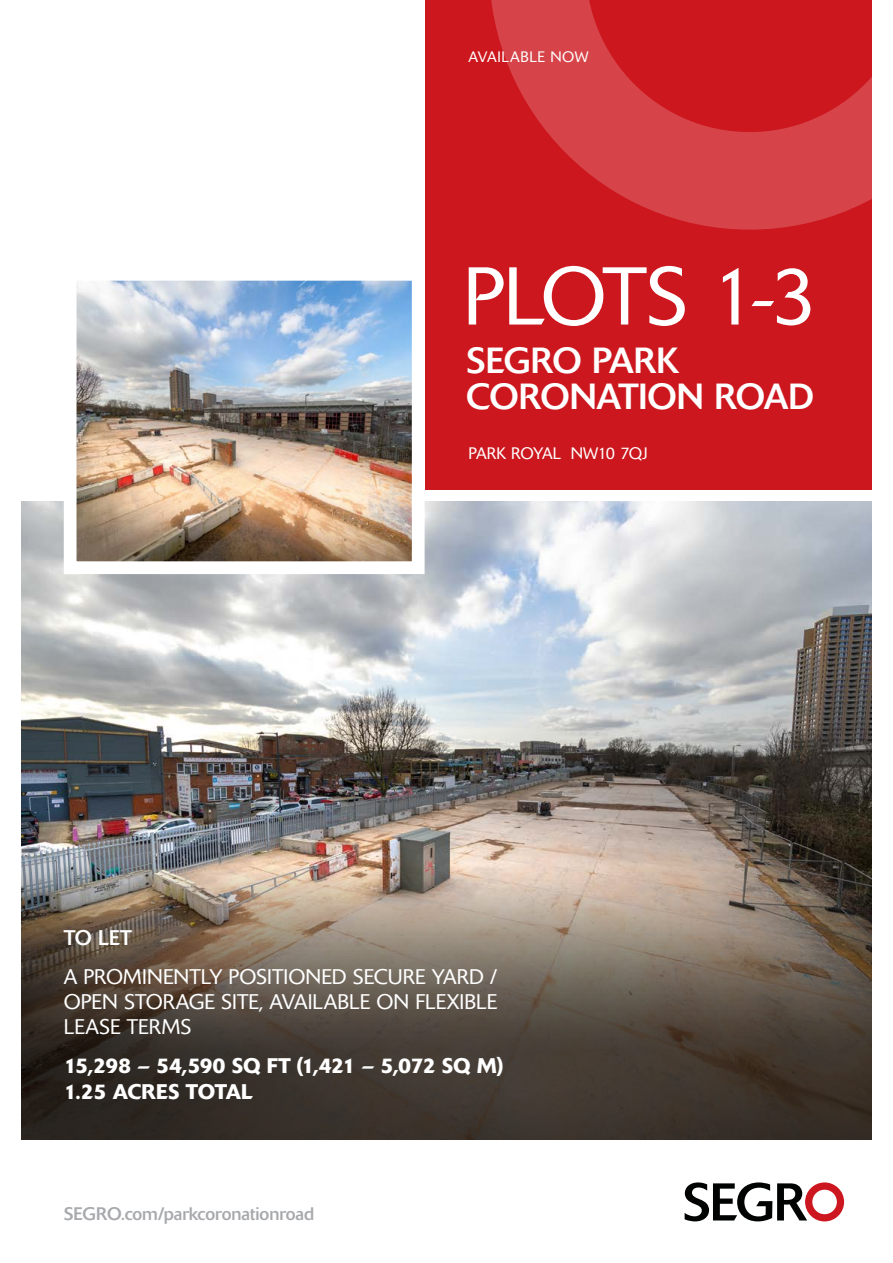
<style>
.page{position:relative;width:893px;height:1263px;background:#fff}
.page>*{position:absolute;margin:0;border:0;box-sizing:border-box;transform-origin:0 0}
.t1{font:300 81px "Delta BQ";letter-spacing:-.03em;color:#fff}
.t2{font:36px/36px "Delta BQ";letter-spacing:-.005em;color:#fff}
.t3{font:300 21px/25.2px "Delta BQ";letter-spacing:.005em;color:#fff;text-align:justify}
.t4{font:500 21px/25.2px "Delta BQ";letter-spacing:-.02em;color:#fff}
.t5{font:21px "Delta BQ";color:#fff}
.t6{font:18px "Delta BQ";color:#a7a9ac}
.t7{font:300 16.5px "Delta BQ";letter-spacing:-.03em;color:#fff}
.t8{font:300 15px "Delta BQ";letter-spacing:.04em;color:#fff}
</style>
<div class="page">
<img style="left:21px;top:502px;width:851px;height:357px">
<div style="left:425px;top:0;width:447px;height:489px;background:#cc171e"></div>
<svg style="left:491px;top:0;width:381px;height:230px"></svg>
<svg style="left:21px;top:859px;width:851px;height:281px;background:#655a4f"></svg>
<img style="left:57px;top:280px;width:374px;height:300px">
<svg style="left:685px;top:1182px;width:159px;height:39px"></svg>
<p class="t8" style="left:468px;top:48px;width:122px">AVAILABLE NOW</p>
<h1 class="t1" style="left:463px;top:248px;width:356px">PLOTS 1-3</h1>
<h2 class="t2" style="left:466px;top:343px;width:349px">SEGRO PARK<br>CORONATION ROAD</h2>
<p class="t5" style="left:64px;top:924px;width:70px">TO LET</p>
<p class="t7" style="left:468px;top:444px;width:181px">PARK ROYAL NW10 7QJ</p>
<p class="t3" style="left:64px;top:964px;width:435px">A PROMINENTLY POSITIONED SECURE YARD / OPEN STORAGE SITE, AVAILABLE ON FLEXIBLE LEASE TERMS</p>
<p class="t4" style="left:64px;top:1053px;width:441px">15,298 – 54,590 SQ FT (1,421 – 5,072 SQ M)<br>1.25 ACRES TOTAL</p>
<p class="t6" style="left:64px;top:1203px;width:252px">SEGRO.com/parkcoronationroad</p>
</div>
